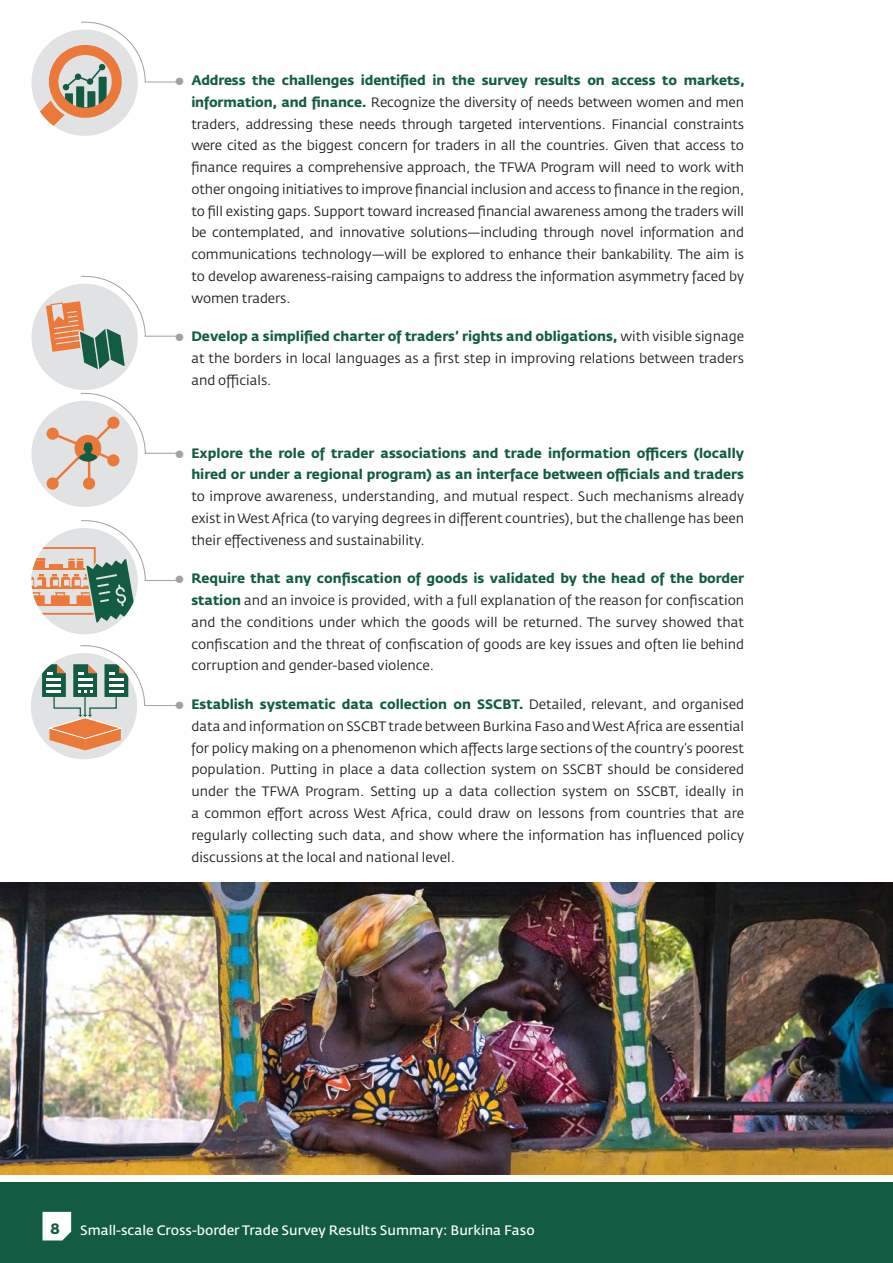
<style>
.page{position:relative;width:893px;height:1263px;background:#fff}
.page>*{position:absolute;margin:0;border:0;box-sizing:border-box;transform-origin:0 0}
.t1{font:700 15px "Montserrat";color:#135c43}
.t2{font:13.5px/21.8px "Fedra Sans Std";color:#231f20;text-align:justify}
.t3{font:13.5px "Fedra Sans Std";color:#fff}
.s1{color:#a4a1a1}
.s2{font-weight:700;color:#135c43}
</style>
<div class="page">
<div style="left:31px;top:528px;width:107px;height:106px;background:#e1e2e4;border-radius:50%"></div>
<svg style="left:31px;top:520px;width:115px;height:106px"></svg>
<hr style="left:145px;top:580px;width:33px;height:1px;background:#a4a1a1">
<svg style="left:31px;top:21px;width:115px;height:115px"></svg>
<hr style="left:145px;top:82px;width:33px;height:1px;background:#a4a1a1">
<div style="left:31px;top:284px;width:107px;height:106px;background:#e1e2e4;border-radius:50%"></div>
<svg style="left:46px;top:276px;width:100px;height:94px"></svg>
<hr style="left:145px;top:336px;width:33px;height:1px;background:#a4a1a1">
<div style="left:31px;top:401px;width:107px;height:106px;background:#e1e2e4;border-radius:50%"></div>
<svg style="left:47px;top:393px;width:99px;height:97px"></svg>
<hr style="left:145px;top:453px;width:33px;height:1px;background:#a4a1a1">
<img style="left:0;top:882px;width:893px;height:292px">
<div style="left:31px;top:653px;width:106px;height:106px;background:#e1e2e4;border-radius:50%"></div>
<svg style="left:42px;top:645px;width:103px;height:105px"></svg>
<hr style="left:144px;top:705px;width:33px;height:1px;background:#a4a1a1">
<div style="left:0;top:1182px;width:893px;height:81px;background:#135c43"></div>
<svg style="left:43px;top:1212px;width:28px;height:28px"></svg>
<p class="t2" style="left:191px;top:69px;width:555px;text-indent:-17px"><span class="s1">●</span> <span class="s2">Address the challenges identified in the survey results on access to markets, information, and finance.</span> Recognize the diversity of needs between women and men traders, addressing these needs through targeted interventions. Financial constraints were cited as the biggest concern for traders in all the countries. Given that access to finance requires a comprehensive approach, the TFWA Program will need to work with other ongoing initiatives to improve financial inclusion and access to finance in the region, to fill existing gaps. Support toward increased financial awareness among the traders will be contemplated, and innovative solutions—including through novel information and communications technology—will be explored to enhance their bankability. The aim is to develop awareness-raising campaigns to address the information asymmetry faced by women traders.</p>
<p class="t2" style="left:191px;top:326px;width:554px;text-indent:-17px"><span class="s1">●</span> <span class="s2">Develop a simplified charter of traders’ rights and obligations,</span> with visible signage at the borders in local languages as a first step in improving relations between traders and officials.</p>
<p class="t2" style="left:191px;top:442px;width:554px;text-indent:-17px"><span class="s1">●</span> <span class="s2">Explore the role of trader associations and trade information officers (locally hired or under a regional program) as an interface between officials and traders </span>to improve awareness, understanding, and mutual respect. Such mechanisms already exist in West Africa (to varying degrees in different countries), but the challenge has been their effectiveness and sustainability.</p>
<p class="t2" style="left:191px;top:568px;width:554px;text-indent:-17px"><span class="s1">●</span> <span class="s2">Require that any confiscation of goods is validated by the head of the border station</span> and an invoice is provided, with a full explanation of the reason for confiscation and the conditions under which the goods will be returned. The survey showed that confiscation and the threat of confiscation of goods are key issues and often lie behind corruption and gender-based violence.</p>
<p class="t2" style="left:191px;top:693px;width:554px;text-indent:-17px"><span class="s1">●</span> <span class="s2">Establish systematic data collection on SSCBT.</span> Detailed, relevant, and organised data and information on SSCBT trade between Burkina Faso and West Africa are essential for policy making on a phenomenon which affects large sections of the country’s poorest population. Putting in place a data collection system on SSCBT should be considered under the TFWA Program. Setting up a data collection system on SSCBT, ideally in a common effort across West Africa, could draw on lessons from countries that are regularly collecting such data, and show where the information has influenced policy discussions at the local and national level.</p>
<p class="t1" style="left:51px;top:1219px;width:11px">8</p>
<p class="t3" style="left:80px;top:1221px;width:456px">Small-scale Cross-border Trade Survey Results Summary: Burkina Faso</p>
</div>
